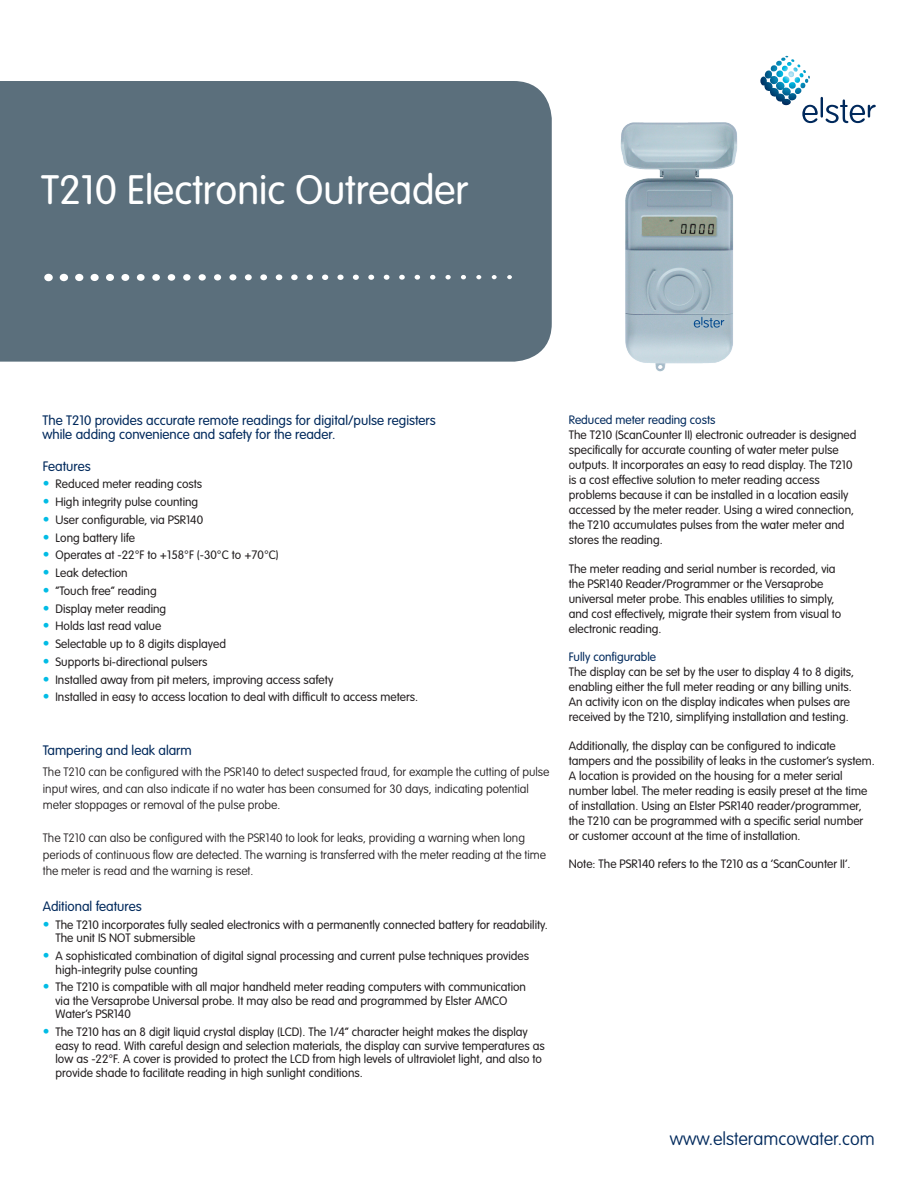
<style>
.page{position:relative;width:918px;height:1188px;background:#fff}
.page>*{position:absolute;margin:0;border:0;box-sizing:border-box;transform-origin:0 0}
.TITLE_Subhead{font:300 40.5px "VAG Rounded";color:#fff}
.t1{font:100 18px "VAG Rounded";color:#00295c}
.Title_Body{font:300 13.5px/13.5px "VAG Rounded";color:#00295c}
.BODY{font:300 12px/15px "VAG Rounded";color:#231f20}
.Tables{font:100 12px/16.5px "VAG Rounded";color:#231f20}
.s1{font-size:13.5px;color:#02bce5}
.s2{color:#00295c}
</style>
<div class="page">
<img style="left:620px;top:122px;width:118px;height:250px">
<div style="left:0;top:81px;width:552px;height:281px;background:#5b6f7c"></div>
<svg style="left:507px;top:275px;width:5px;height:4px"></svg>
<svg style="left:492px;top:275px;width:5px;height:4px"></svg>
<svg style="left:476px;top:275px;width:5px;height:4px"></svg>
<svg style="left:461px;top:275px;width:5px;height:4px"></svg>
<svg style="left:445px;top:275px;width:6px;height:4px"></svg>
<svg style="left:430px;top:275px;width:5px;height:5px"></svg>
<svg style="left:415px;top:275px;width:5px;height:5px"></svg>
<svg style="left:399px;top:275px;width:6px;height:5px"></svg>
<svg style="left:384px;top:275px;width:5px;height:5px"></svg>
<svg style="left:368px;top:275px;width:6px;height:5px"></svg>
<svg style="left:353px;top:275px;width:6px;height:5px"></svg>
<svg style="left:337px;top:275px;width:7px;height:5px"></svg>
<svg style="left:322px;top:275px;width:6px;height:5px"></svg>
<svg style="left:307px;top:274px;width:6px;height:6px"></svg>
<div style="left:291px;top:274px;width:7px;height:6px;background:#fff;border-radius:50%"></div>
<svg style="left:276px;top:274px;width:6px;height:6px"></svg>
<div style="left:260px;top:274px;width:7px;height:6px;background:#fff;border-radius:50%"></div>
<div style="left:245px;top:274px;width:7px;height:6px;background:#fff;border-radius:50%"></div>
<div style="left:229px;top:274px;width:7px;height:6px;background:#fff;border-radius:50%"></div>
<div style="left:214px;top:274px;width:7px;height:7px;background:#fff;border-radius:50%"></div>
<div style="left:199px;top:274px;width:7px;height:7px;background:#fff;border-radius:50%"></div>
<div style="left:183px;top:274px;width:8px;height:7px;background:#fff;border-radius:50%"></div>
<div style="left:168px;top:274px;width:7px;height:7px;background:#fff;border-radius:50%"></div>
<div style="left:152px;top:274px;width:8px;height:7px;background:#fff;border-radius:50%"></div>
<div style="left:137px;top:274px;width:8px;height:7px;background:#fff;border-radius:50%"></div>
<div style="left:121px;top:274px;width:8px;height:7px;background:#fff;border-radius:50%"></div>
<div style="left:106px;top:274px;width:8px;height:7px;background:#fff;border-radius:50%"></div>
<div style="left:91px;top:274px;width:8px;height:7px;background:#fff;border-radius:50%"></div>
<div style="left:75px;top:274px;width:8px;height:7px;background:#fff;border-radius:50%"></div>
<div style="left:60px;top:274px;width:8px;height:7px;background:#fff;border-radius:50%"></div>
<div style="left:44px;top:274px;width:9px;height:7px;background:#fff;border-radius:50%"></div>
<svg style="left:760px;top:56px;width:58px;height:67px"></svg>
<hr style="left:821px;top:97px;width:2px;height:21px;background:#00295c">
<svg style="left:826px;top:99px;width:50px;height:24px"></svg>
<p class="TITLE_Subhead" style="left:41px;top:167px;width:429px">T210 Electronic Outreader</p>
<p class="Title_Body" style="left:43px;top:414px;width:395px">The T210 provides accurate remote readings for digital/pulse registers while adding convenience and safety for the reader.</p>
<p class="Title_Body" style="left:43px;top:459px;width:50px">Features</p>
<p class="BODY" style="left:43px;top:477px;width:161px"><span class="s1">•</span> Reduced meter reading costs</p>
<p class="BODY" style="left:43px;top:494px;width:157px"><span class="s1">•</span> High integrity pulse counting</p>
<p class="BODY" style="left:43px;top:512px;width:162px"><span class="s1">•</span> User configurable, via PSR140</p>
<p class="BODY" style="left:43px;top:530px;width:94px"><span class="s1">•</span> Long battery life</p>
<p class="BODY" style="left:43px;top:548px;width:238px"><span class="s1">•</span> Operates at -22°F to +158°F (-30°C to +70°C)</p>
<p class="BODY" style="left:43px;top:565px;width:86px"><span class="s1">•</span> Leak detection</p>
<p class="BODY" style="left:43px;top:583px;width:116px"><span class="s1">•</span> “Touch free“ reading</p>
<p class="BODY" style="left:43px;top:601px;width:125px"><span class="s1">•</span> Display meter reading</p>
<p class="BODY" style="left:43px;top:619px;width:120px"><span class="s1">•</span> Holds last read value</p>
<p class="BODY" style="left:43px;top:636px;width:185px"><span class="s1">•</span> Selectable up to 8 digits displayed</p>
<p class="BODY" style="left:43px;top:654px;width:166px"><span class="s1">•</span> Supports bi-directional pulsers</p>
<p class="BODY" style="left:43px;top:672px;width:292px"><span class="s1">•</span> Installed away from pit meters, improving access safety</p>
<p class="BODY" style="left:43px;top:690px;width:377px"><span class="s1">•</span> Installed in easy to access location to deal with difficult to access meters.</p>
<p class="Title_Body" style="left:43px;top:744px;width:151px">Tampering and leak alarm</p>
<p class="Tables" style="left:43px;top:764px;width:508px">The T210 can be configured with the PSR140 to detect suspected fraud, for example the cutting of pulse input wires, and can also indicate if no water has been consumed for 30 days, indicating potential meter stoppages or removal of the pulse probe.</p>
<p class="Tables" style="left:43px;top:830px;width:505px">The T210 can also be configured with the PSR140 to look for leaks, providing a warning when long periods of continuous flow are detected. The warning is transferred with the meter reading at the time the meter is read and the warning is reset.</p>
<p class="Title_Body" style="left:43px;top:900px;width:101px">Aditional features</p>
<p class="BODY" style="left:56px;top:918px;width:494px;line-height:13.5px;text-indent:-13px"><span class="s1">•</span> The T210 incorporates fully sealed electronics with a permanently connected battery for readability.<br>The unit IS NOT submersible</p>
<p class="BODY" style="left:56px;top:949px;width:475px;line-height:13.5px;text-indent:-13px"><span class="s1">•</span> A sophisticated combination of digital signal processing and current pulse techniques provides high-integrity pulse counting</p>
<p class="BODY" style="left:56px;top:980px;width:472px;line-height:13.5px;text-indent:-13px"><span class="s1">•</span> The T210 is compatible with all major handheld meter reading computers with communication via the Versaprobe Universal probe. It may also be read and programmed by Elster AMCO<br>Water’s PSR140</p>
<p class="BODY" style="left:56px;top:1025px;width:491px;line-height:13.5px;text-indent:-13px"><span class="s1">•</span> The T210 has an 8 digit liquid crystal display (LCD). The 1/4” character height makes the display easy to read. With careful design and selection materials, the display can survive temperatures as low as -22°F. A cover is provided to protect the LCD from high levels of ultraviolet light, and also to provide shade to facilitate reading in high sunlight conditions.</p>
<p class="BODY" style="left:569px;top:412px;width:289px"><span class="s2">Reduced meter reading costs<br></span>The T210 (ScanCounter II) electronic outreader is designed specifically for accurate counting of water meter pulse outputs. It incorporates an easy to read display. The T210 is a cost effective solution to meter reading access problems because it can be installed in a location easily accessed by the meter reader. Using a wired connection, the T210 accumulates pulses from the water meter and stores the reading.</p>
<p class="BODY" style="left:569px;top:561px;width:274px">The meter reading and serial number is recorded, via the PSR140 Reader/Programmer or the Versaprobe universal meter probe. This enables utilities to simply, and cost effectively, migrate their system from visual to electronic reading.</p>
<p class="BODY" style="left:569px;top:649px;width:287px"><span class="s2">Fully configurable<br></span>The display can be set by the user to display 4 to 8 digits, enabling either the full meter reading or any billing units.<br>An activity icon on the display indicates when pulses are received by the T210, simplifying installation and testing.</p>
<p class="BODY" style="left:569px;top:738px;width:308px">Additionally, the display can be configured to indicate tampers and the possibility of leaks in the customer’s system.<br>A location is provided on the housing for a meter serial number label. The meter reading is easily preset at the time of installation. Using an Elster PSR140 reader/programmer, the T210 can be programmed with a specific serial number or customer account at the time of installation.</p>
<p class="BODY" style="left:569px;top:856px;width:283px">Note: The PSR140 refers to the T210 as a ‘ScanCounter II‘.</p>
<p class="t1" style="left:670px;top:1129px;width:207px">www.elsteramcowater.com</p>
</div>
